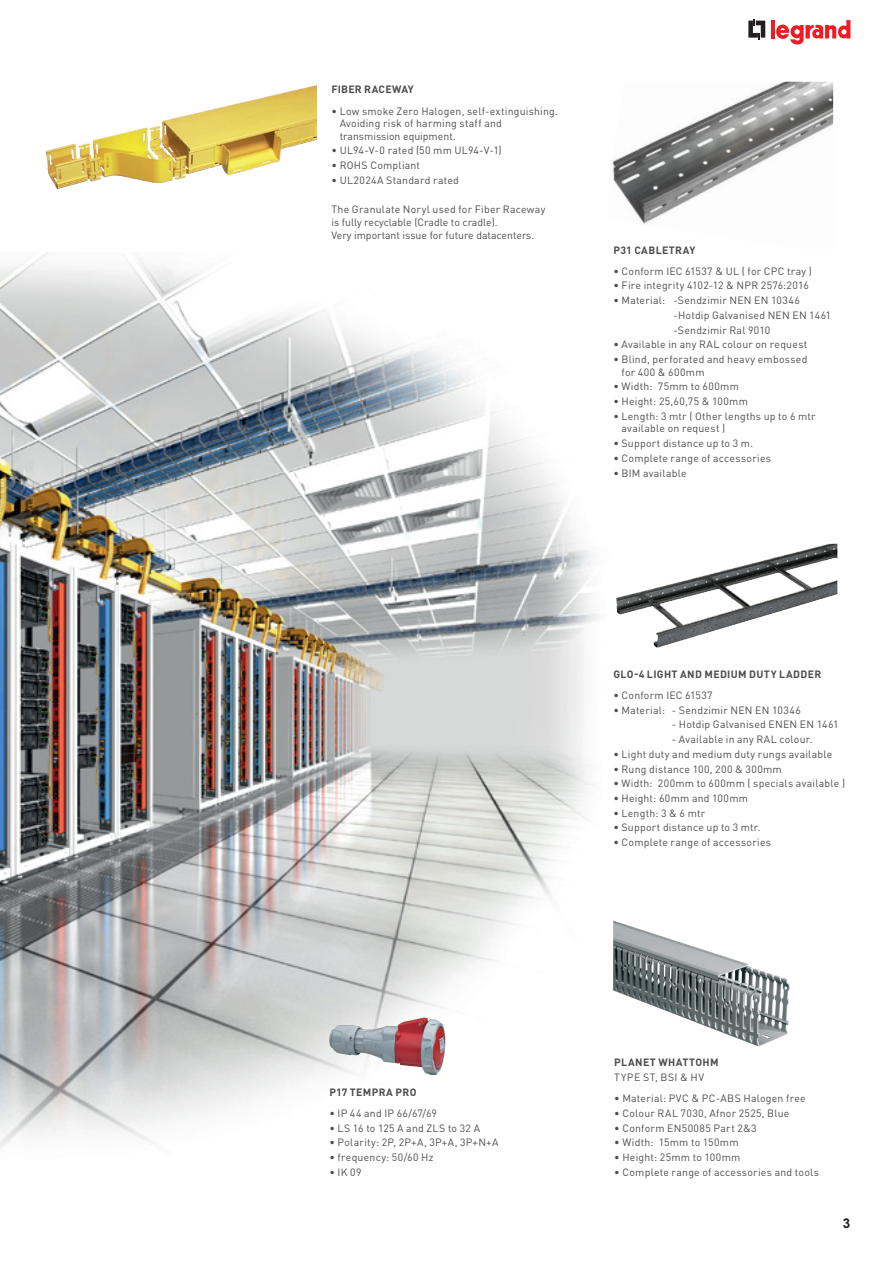
<style>
.page{position:relative;width:893px;height:1263px;background:#fff}
.page>*{position:absolute;margin:0;border:0;box-sizing:border-box;transform-origin:0 0}
.t1{font:700 13.5px "Arial";color:#231f20}
.t2{font:10.5px/12.6px "DIN Pro";letter-spacing:.02em;color:#4b4c4d}
.t3{font:10.5px/12.6px "DIN Pro";color:#4b4c4d}
.t4{font:700 10.5px "DIN Pro";letter-spacing:.035em;color:#4b4c4d}
.t5{font:10.5px "DIN Pro";letter-spacing:.055em;color:#4b4c4d}
</style>
<div class="page">
<svg style="left:748px;top:19px;width:17px;height:20px"></svg>
<hr style="left:771px;top:20px;width:4px;height:18px;background:#ee1d23">
<svg style="left:776px;top:20px;width:74px;height:25px"></svg>
<img style="left:0;top:253px;width:683px;height:895px">
<img style="left:616px;top:544px;width:212px;height:71px">
<img style="left:612px;top:82px;width:221px;height:142px">
<img style="left:613px;top:920px;width:176px;height:126px">
<img style="left:329px;top:1017px;width:116px;height:58px">
<img style="left:45px;top:85px;width:271px;height:104px">
<p class="t4" style="left:331px;top:82px;width:84px">FIBER RACEWAY</p>
<p class="t2" style="left:340px;top:103px;width:220px;text-indent:-8px">• Low smoke Zero Halogen, self-extinguishing.<br>Avoiding risk of harming staff and transmission equipment.</p>
<p class="t2" style="left:331px;top:143px;width:172px">• UL94-V-0 rated (50 mm UL94-V-1)</p>
<p class="t2" style="left:331px;top:158px;width:90px">• ROHS Compliant</p>
<p class="t2" style="left:331px;top:173px;width:129px">• UL2024A Standard rated</p>
<p class="t3" style="left:331px;top:202px;width:215px">The Granulate Noryl used for Fiber Raceway is fully recyclable (Cradle to cradle).<br>Very important issue for future datacenters.</p>
<p class="t4" style="left:613px;top:243px;width:84px">P31 CABLETRAY</p>
<p class="t2" style="left:613px;top:264px;width:200px">• Conform IEC 61537 &amp; UL ( for CPC tray )</p>
<p class="t2" style="left:613px;top:278px;width:197px">• Fire integrity 4102-12 &amp; NPR 2576:2016</p>
<p class="t2" style="left:613px;top:293px;width:188px">• Material: -Sendzimir NEN EN 10346</p>
<p class="t2" style="left:673px;top:308px;width:159px">-Hotdip Galvanised NEN EN 1461</p>
<p class="t2" style="left:673px;top:322px;width:98px">-Sendzimir Ral 9010</p>
<p class="t2" style="left:613px;top:337px;width:196px">• Available in any RAL colour on request</p>
<p class="t2" style="left:621px;top:352px;width:187px;text-indent:-8px">• Blind, perforated and heavy embossed for 400 &amp; 600mm</p>
<p class="t2" style="left:613px;top:379px;width:127px">• Width: 75mm to 600mm</p>
<p class="t2" style="left:613px;top:394px;width:136px">• Height: 25,60,75 &amp; 100mm</p>
<p class="t2" style="left:621px;top:409px;width:196px;text-indent:-8px">• Length: 3 mtr ( Other lengths up to 6 mtr available on request )</p>
<p class="t2" style="left:613px;top:436px;width:141px">• Support distance up to 3 m.</p>
<p class="t2" style="left:613px;top:451px;width:159px">• Complete range of accessories</p>
<p class="t2" style="left:613px;top:465px;width:75px">• BIM available</p>
<p class="t4" style="left:613px;top:667px;width:209px">GLO-4 LIGHT AND MEDIUM DUTY LADDER</p>
<p class="t2" style="left:613px;top:688px;width:101px">• Conform IEC 61537</p>
<p class="t2" style="left:613px;top:702px;width:189px">• Material: - Sendzimir NEN EN 10346</p>
<p class="t2" style="left:672px;top:717px;width:168px">- Hotdip Galvanised ENEN EN 1461</p>
<p class="t2" style="left:672px;top:732px;width:142px">- Available in any RAL colour.</p>
<p class="t2" style="left:613px;top:747px;width:221px">• Light duty and medium duty rungs available</p>
<p class="t2" style="left:613px;top:761px;width:170px">• Rung distance 100, 200 &amp; 300mm</p>
<p class="t2" style="left:613px;top:776px;width:233px">• Width: 200mm to 600mm ( specials available )</p>
<p class="t2" style="left:613px;top:791px;width:136px">• Height: 60mm and 100mm</p>
<p class="t2" style="left:613px;top:806px;width:93px">• Length: 3 &amp; 6 mtr</p>
<p class="t2" style="left:613px;top:820px;width:149px">• Support distance up to 3 mtr.</p>
<p class="t2" style="left:613px;top:835px;width:159px">• Complete range of accessories</p>
<p class="t4" style="left:329px;top:1085px;width:89px">P17 TEMPRA PRO</p>
<p class="t2" style="left:329px;top:1106px;width:109px">• IP 44 and IP 66/67/69</p>
<p class="t2" style="left:329px;top:1120px;width:152px">• LS 16 to 125 A and ZLS to 32 A</p>
<p class="t2" style="left:329px;top:1135px;width:171px">• Polarity: 2P, 2P+A, 3P+A, 3P+N+A</p>
<p class="t2" style="left:329px;top:1150px;width:106px">• frequency: 50/60 Hz</p>
<p class="t2" style="left:329px;top:1165px;width:34px">• IK 09</p>
<p class="t4" style="left:614px;top:1055px;width:106px">PLANET WHATTOHM</p>
<p class="t5" style="left:614px;top:1069px;width:91px">TYPE ST, BSI &amp; HV</p>
<p class="t2" style="left:614px;top:1091px;width:193px">• Material: PVC &amp; PC-ABS Halogen free</p>
<p class="t2" style="left:614px;top:1106px;width:177px">• Colour RAL 7030, Afnor 2525, Blue</p>
<p class="t2" style="left:614px;top:1120px;width:144px">• Conform EN50085 Part 2&amp;3</p>
<p class="t2" style="left:614px;top:1135px;width:126px">• Width: 15mm to 150mm</p>
<p class="t2" style="left:614px;top:1150px;width:128px">• Height: 25mm to 100mm</p>
<p class="t2" style="left:614px;top:1165px;width:206px">• Complete range of accessories and tools</p>
<p class="t1" style="left:843px;top:1214px;width:9px">3</p>
</div>
